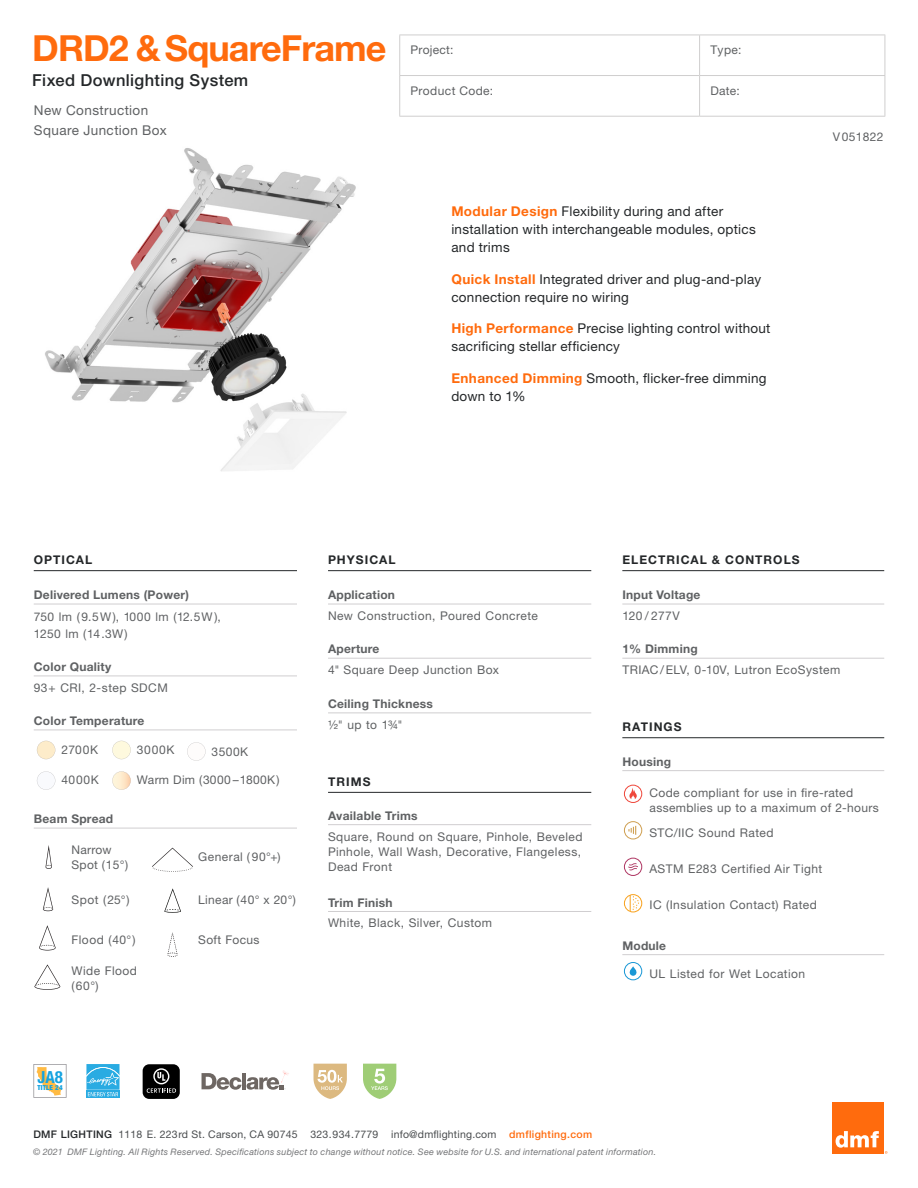
<style>
.page{position:relative;width:918px;height:1188px;background:#fff}
.page>*{position:absolute;margin:0;border:0;box-sizing:border-box;transform-origin:0 0}
.t1{font:700 36px "Helvetica Neue LT Std";letter-spacing:-.025em;color:#ff6b0d}
.t2{font:700 condensed 16.65px "Helvetica Neue LT Std";color:#009bde}
.t3{font:500 16.5px "Helvetica Neue LT Std";letter-spacing:.02em;color:#242729}
.t4{font:13.5px/18px "Helvetica Neue LT Std";letter-spacing:.02em;color:#242729}
.t5{font:13.5px/19.5px "Helvetica Neue LT Std";letter-spacing:.03em;color:#5f6163}
.Specs_at_Glance_text{font:12px/15px "Helvetica Neue LT Std";letter-spacing:.035em;color:#5f6163}
.Subheader_w_Rule_Lin{font:700 12px "Helvetica Neue LT Std";letter-spacing:.02em;color:#5f6163}
.t6{font:700 12px "Helvetica Neue LT Std";letter-spacing:.09em;color:#242729}
.t7{font:10.5px "Helvetica Neue LT Std";letter-spacing:.02em;color:#4a4d4f}
.t8{font:italic 9px "Helvetica Neue LT Std";letter-spacing:.025em;color:#747577}
.t9{font:900 condensed 6.9px "Helvetica Neue LT Std";letter-spacing:.025em;color:#009bde}
.s1{font-weight:700;color:#ff6b0d}
.s2{font-weight:500;color:#242729}
.s3{font-weight:500;color:#ff6b0d}
</style>
<div class="page">
<hr style="left:399px;top:35px;width:301px;height:1px;background:#cfcece">
<hr style="left:399px;top:35px;width:1px;height:40px;background:#cfcece">
<hr style="left:700px;top:35px;width:185px;height:1px;background:#cfcece">
<hr style="left:699px;top:35px;width:1px;height:40px;background:#cfcece">
<hr style="left:885px;top:35px;width:1px;height:40px;background:#cfcece">
<hr style="left:399px;top:75px;width:301px;height:1px;background:#cfcece">
<hr style="left:399px;top:76px;width:1px;height:40px;background:#cfcece">
<hr style="left:700px;top:75px;width:185px;height:1px;background:#cfcece">
<hr style="left:699px;top:76px;width:1px;height:40px;background:#cfcece">
<hr style="left:885px;top:76px;width:1px;height:40px;background:#cfcece">
<hr style="left:399px;top:116px;width:301px;height:1px;background:#cfcece">
<hr style="left:700px;top:116px;width:185px;height:1px;background:#cfcece">
<div style="left:832px;top:1103px;width:51px;height:51px;background:#ff6b0d"></div>
<svg style="left:836px;top:1131px;width:43px;height:17px"></svg>
<img style="left:45px;top:148px;width:311px;height:323px">
<svg style="left:33px;top:1064px;width:34px;height:34px"></svg>
<svg style="left:86px;top:1096px;width:34px;height:2px"></svg>
<svg style="left:86px;top:1064px;width:34px;height:32px"></svg>
<hr style="left:328px;top:604px;width:263px;height:1px;background:#d0ced0">
<hr style="left:328px;top:824px;width:263px;height:1px;background:#d0ced0">
<hr style="left:622px;top:954px;width:262px;height:1px;background:#d0ced0">
<hr style="left:622px;top:770px;width:262px;height:1px;background:#d0ced0">
<svg style="left:624px;top:785px;width:18px;height:18px"></svg>
<svg style="left:624px;top:821px;width:18px;height:18px"></svg>
<svg style="left:624px;top:858px;width:18px;height:18px"></svg>
<svg style="left:624px;top:894px;width:18px;height:18px"></svg>
<svg style="left:624px;top:962px;width:18px;height:18px"></svg>
<hr style="left:622px;top:604px;width:262px;height:1px;background:#d0ced0">
<hr style="left:328px;top:792px;width:263px;height:1px;background:#242729">
<hr style="left:328px;top:570px;width:263px;height:1px;background:#242729">
<hr style="left:622px;top:570px;width:262px;height:1px;background:#242729">
<hr style="left:622px;top:737px;width:262px;height:1px;background:#242729">
<hr style="left:328px;top:911px;width:263px;height:1px;background:#d0ced0">
<hr style="left:328px;top:658px;width:263px;height:1px;background:#d0ced0">
<hr style="left:328px;top:713px;width:263px;height:1px;background:#d0ced0">
<hr style="left:622px;top:658px;width:262px;height:1px;background:#d0ced0">
<svg style="left:313px;top:1064px;width:34px;height:35px"></svg>
<svg style="left:363px;top:1064px;width:33px;height:35px"></svg>
<hr style="left:34px;top:604px;width:263px;height:1px;background:#d0ced0">
<svg style="left:112px;top:771px;width:19px;height:19px"></svg>
<hr style="left:34px;top:828px;width:263px;height:1px;background:#d0ced0">
<svg style="left:46px;top:845px;width:6px;height:24px"></svg>
<svg style="left:39px;top:925px;width:17px;height:26px"></svg>
<hr style="left:34px;top:730px;width:263px;height:1px;background:#d0ced0">
<svg style="left:37px;top:741px;width:18px;height:18px"></svg>
<svg style="left:112px;top:741px;width:19px;height:18px"></svg>
<svg style="left:187px;top:742px;width:19px;height:19px"></svg>
<svg style="left:37px;top:771px;width:18px;height:19px"></svg>
<hr style="left:34px;top:570px;width:263px;height:1px;background:#242729">
<hr style="left:34px;top:676px;width:263px;height:1px;background:#d0ced0">
<svg style="left:152px;top:848px;width:41px;height:24px"></svg>
<svg style="left:43px;top:887px;width:10px;height:24px"></svg>
<svg style="left:34px;top:964px;width:26px;height:26px"></svg>
<svg style="left:164px;top:888px;width:17px;height:25px"></svg>
<svg style="left:167px;top:933px;width:11px;height:24px"></svg>
<hr style="left:242px;top:1073px;width:4px;height:16px;background:#6e6763">
<svg style="left:202px;top:1073px;width:39px;height:17px"></svg>
<svg style="left:247px;top:1070px;width:42px;height:20px"></svg>
<div style="left:143px;top:1064px;width:37px;height:35px;background:#000;border-radius:7px"></div>
<svg style="left:147px;top:1068px;width:29px;height:25px"></svg>
<p class="t1" style="left:32px;top:26px;width:356px">DRD2 &amp; SquareFrame</p>
<p class="t3" style="left:32px;top:71px;width:218px">Fixed Downlighting System</p>
<p class="t5" style="left:34px;top:100px;width:134px">New Construction<br>Square Junction Box</p>
<p class="Specs_at_Glance_text" style="left:411px;top:42px;width:45px">Project:</p>
<p class="Specs_at_Glance_text" style="left:710px;top:42px;width:33px">Type:</p>
<p class="Specs_at_Glance_text" style="left:411px;top:83px;width:84px">Product Code:</p>
<p class="Specs_at_Glance_text" style="left:710px;top:83px;width:31px">Date:</p>
<p class="t4" style="left:451px;top:202px;width:306px"><span class="s1">Modular Design</span> Flexibility during and after installation with interchangeable modules, optics and trims</p>
<p class="t4" style="left:451px;top:270px;width:311px"><span class="s1">Quick Install</span> Integrated driver and plug-and-play connection require no wiring</p>
<p class="t4" style="left:451px;top:319px;width:321px"><span class="s1">High Performance</span> Precise lighting control without sacrificing stellar efficiency</p>
<p class="t4" style="left:451px;top:369px;width:317px"><span class="s1">Enhanced Dimming</span> Smooth, flicker-free dimming down to 1%</p>
<p class="Specs_at_Glance_text" style="left:833px;top:129px;width:52px">V 051822</p>
<p class="t6" style="left:34px;top:553px;width:60px">OPTICAL</p>
<p class="Subheader_w_Rule_Lin" style="left:34px;top:588px;width:157px">Delivered Lumens (Power)</p>
<p class="Specs_at_Glance_text" style="left:34px;top:609px;width:189px;line-height:16.5px">750 lm (9.5W), 1000 lm (12.5W ),<br>1250 lm (14.3W)</p>
<p class="t6" style="left:328px;top:553px;width:69px">PHYSICAL</p>
<p class="t6" style="left:622px;top:553px;width:179px">ELECTRICAL &amp; CONTROLS</p>
<p class="Subheader_w_Rule_Lin" style="left:328px;top:588px;width:69px">Application</p>
<p class="Specs_at_Glance_text" style="left:328px;top:608px;width:211px">New Construction, Poured Concrete</p>
<p class="Subheader_w_Rule_Lin" style="left:622px;top:588px;width:80px">Input Voltage</p>
<p class="Specs_at_Glance_text" style="left:622px;top:608px;width:59px">120 / 277V</p>
<p class="Subheader_w_Rule_Lin" style="left:34px;top:659px;width:79px">Color Quality</p>
<p class="Specs_at_Glance_text" style="left:34px;top:680px;width:136px">93+ CRI, 2-step SDCM</p>
<p class="Subheader_w_Rule_Lin" style="left:34px;top:713px;width:112px">Color Temperature</p>
<p class="Specs_at_Glance_text" style="left:61px;top:742px;width:38px">2700K</p>
<p class="Specs_at_Glance_text" style="left:137px;top:742px;width:39px">3000K</p>
<p class="Specs_at_Glance_text" style="left:212px;top:744px;width:38px">3500K</p>
<p class="Specs_at_Glance_text" style="left:61px;top:772px;width:39px">4000K</p>
<p class="Specs_at_Glance_text" style="left:137px;top:772px;width:144px">Warm Dim (3000 – 1800K)</p>
<p class="Subheader_w_Rule_Lin" style="left:34px;top:812px;width:81px">Beam Spread</p>
<p class="Specs_at_Glance_text" style="left:72px;top:843px;width:58px">Narrow<br>Spot (15°)</p>
<p class="Specs_at_Glance_text" style="left:72px;top:892px;width:59px">Spot (25°)</p>
<p class="Specs_at_Glance_text" style="left:198px;top:849px;width:84px">General ( 90°+)</p>
<p class="Specs_at_Glance_text" style="left:198px;top:892px;width:99px">Linear (40° x 20°)</p>
<p class="Specs_at_Glance_text" style="left:72px;top:932px;width:65px">Flood (40°)</p>
<p class="Specs_at_Glance_text" style="left:72px;top:963px;width:67px">Wide Flood (60°)</p>
<p class="Specs_at_Glance_text" style="left:198px;top:932px;width:63px">Soft Focus</p>
<p class="Subheader_w_Rule_Lin" style="left:328px;top:642px;width:53px">Aperture</p>
<p class="Specs_at_Glance_text" style="left:328px;top:662px;width:172px">4" Square Deep Junction Box</p>
<p class="Subheader_w_Rule_Lin" style="left:328px;top:696px;width:106px">Ceiling Thickness</p>
<p class="Specs_at_Glance_text" style="left:328px;top:717px;width:76px">½" up to 1¾"</p>
<p class="t6" style="left:328px;top:774px;width:44px">TRIMS</p>
<p class="Subheader_w_Rule_Lin" style="left:328px;top:808px;width:91px">Available Trims</p>
<p class="Specs_at_Glance_text" style="left:328px;top:829px;width:256px;text-align:justify">Square, Round on Square, Pinhole, Beveled Pinhole, Wall Wash, Decorative, Flangeless, Dead Front</p>
<p class="Subheader_w_Rule_Lin" style="left:328px;top:895px;width:66px">Trim Finish</p>
<p class="Specs_at_Glance_text" style="left:328px;top:915px;width:166px">White, Black, Silver, Custom</p>
<p class="Subheader_w_Rule_Lin" style="left:622px;top:642px;width:77px">1% Dimming</p>
<p class="Specs_at_Glance_text" style="left:622px;top:662px;width:219px">TRIAC/ELV, 0-10V, Lutron EcoSystem</p>
<p class="t6" style="left:622px;top:720px;width:61px">RATINGS</p>
<p class="Subheader_w_Rule_Lin" style="left:622px;top:754px;width:50px">Housing</p>
<p class="Specs_at_Glance_text" style="left:650px;top:785px;width:231px">Code compliant for use in fire-rated assemblies up to a maximum of 2-hours</p>
<p class="Specs_at_Glance_text" style="left:650px;top:825px;width:126px">STC/IIC Sound Rated</p>
<p class="Specs_at_Glance_text" style="left:650px;top:861px;width:174px">ASTM E283 Certified Air Tight</p>
<p class="Specs_at_Glance_text" style="left:650px;top:898px;width:169px">IC (Insulation Contact) Rated</p>
<p class="Subheader_w_Rule_Lin" style="left:622px;top:938px;width:45px">Module</p>
<p class="Specs_at_Glance_text" style="left:650px;top:966px;width:157px">UL Listed for Wet Location</p>
<h2 class="t2" style="left:38px;top:1067px;width:27px">JA8</h2>
<p class="t9" style="left:37px;top:1083px;width:27px">TITLE 24</p>
<p class="t7" style="left:33px;top:1128px;width:560px"><span class="s2">DMF LIGHTING</span> 1118 E. 223rd St. Carson, CA 90745 323.934.7779 info@dmflighting.com <span class="s3">dmflighting.com</span></p>
<p class="t8" style="left:33px;top:1146px;width:625px">© 2021 DMF Lighting. All Rights Reserved. Specifications subject to change without notice. See website for U.S. and international patent information.</p>
</div>
